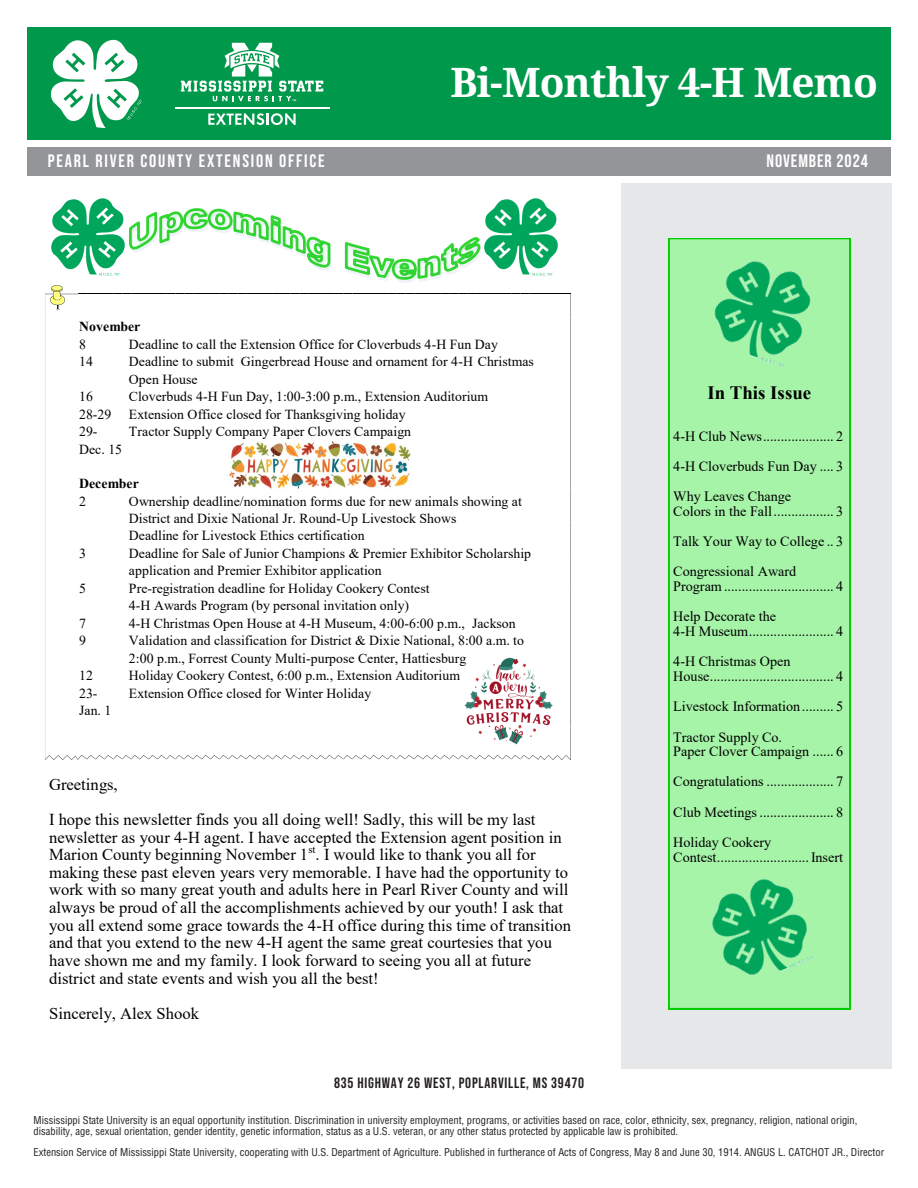
<style>
.page{position:relative;width:918px;height:1188px;background:#fff}
.page>*{position:absolute;margin:0;border:0;box-sizing:border-box;transform-origin:0 0}
.t1{font:52.2px "Droid Serif";color:#fff}
.t2{font:700 40.5px "Droid Serif";letter-spacing:-.02em;color:#fff}
.t3{font:700 18.9px "Times New Roman";color:#000}
.t4{font:18px "Bebas Neue";letter-spacing:.1em;color:#fff}
.t5{font:18px "Bebas Neue";letter-spacing:.05em;color:#fff}
.t6{font:16.65px/17.5px "Times New Roman";color:#000}
.t7{font:15px "Bebas Neue";letter-spacing:.05em;color:#231f20}
.t8{font:14.25px/30px "Times New Roman";color:#000;text-align:justify}
.t9{font:13.8px/17.4px "Times New Roman";color:#000}
.t10{font:700 13.8px "Times New Roman";color:#000}
.t11{font:condensed 10.5px/10.5px "Helvetica LT Std";color:#231f20}
</style>
<div class="page">
<div style="left:27px;top:147px;width:864px;height:28px;background:#939598"></div>
<div style="left:621px;top:183px;width:270px;height:886px;background:#e6e7e9"></div>
<div style="left:27px;top:28px;width:864px;height:112px;background:#00994c"></div>
<svg style="left:50px;top:40px;width:280px;height:88px"></svg>
<svg style="left:45px;top:208px;width:526px;height:552px"></svg>
<img style="left:481px;top:198px;width:80px;height:82px">
<img style="left:49px;top:198px;width:79px;height:82px">
<img style="left:219px;top:441px;width:201px;height:50px">
<img style="left:461px;top:652px;width:98px;height:98px">
<div style="left:669px;top:238px;width:181px;height:771px;background:#a6f4a8"></div>
<img style="left:699px;top:248px;width:125px;height:130px">
<img style="left:698px;top:865px;width:128px;height:132px">
<p class="t1" style="left:585px;top:45px;width:271px">Newsletter</p>
<h2 class="t2" style="left:450px;top:60px;width:429px">Bi-Monthly 4-H Memo</h2>
<h3 class="t4" style="left:48px;top:151px;width:279px">PEARL RIVER COUNTY EXTENSION OFFICE</h3>
<h3 class="t5" style="left:766px;top:151px;width:103px">NOVEMBER 2024</h3>
<p class="t10" style="left:79px;top:319px;width:63px">November</p>
<p class="t9" style="left:79px;top:336px;width:8px">8</p>
<p class="t9" style="left:129px;top:336px;width:371px">Deadline to call the Extension Office for Cloverbuds 4-H Fun Day</p>
<p class="t9" style="left:79px;top:353px;width:15px">14</p>
<p class="t9" style="left:129px;top:353px;width:406px">Deadline to submit Gingerbread House and ornament for 4-H Christmas<br>Open House</p>
<p class="t9" style="left:79px;top:388px;width:15px">16</p>
<p class="t9" style="left:129px;top:388px;width:361px">Cloverbuds 4-H Fun Day, 1:00-3:00 p.m., Extension Auditorium</p>
<p class="t9" style="left:79px;top:405px;width:34px">28-29</p>
<p class="t9" style="left:129px;top:405px;width:278px">Extension Office closed for Thanksgiving holiday</p>
<p class="t9" style="left:79px;top:423px;width:20px">29-</p>
<p class="t9" style="left:129px;top:423px;width:284px">Tractor Supply Company Paper Clovers Campaign</p>
<p class="t9" style="left:79px;top:440px;width:45px">Dec. 15</p>
<p class="t10" style="left:79px;top:476px;width:61px">December</p>
<p class="t9" style="left:79px;top:492px;width:8px">2</p>
<p class="t9" style="left:129px;top:492px;width:394px">Ownership deadline/nomination forms due for new animals showing at<br>District and Dixie National Jr. Round-Up Livestock Shows<br>Deadline for Livestock Ethics certification</p>
<p class="t9" style="left:79px;top:545px;width:8px">3</p>
<p class="t9" style="left:129px;top:544px;width:404px">Deadline for Sale of Junior Champions &amp; Premier Exhibitor Scholarship application and Premier Exhibitor application</p>
<p class="t9" style="left:79px;top:579px;width:8px">5</p>
<p class="t9" style="left:129px;top:579px;width:302px">Pre-registration deadline for Holiday Cookery Contest<br>4-H Awards Program (by personal invitation only)</p>
<p class="t9" style="left:79px;top:614px;width:8px">7</p>
<p class="t9" style="left:129px;top:614px;width:388px">4-H Christmas Open House at 4-H Museum, 4:00-6:00 p.m., Jackson</p>
<p class="t9" style="left:79px;top:632px;width:8px">9</p>
<p class="t9" style="left:129px;top:632px;width:397px">Validation and classification for District &amp; Dixie National, 8:00 a.m. to<br>2:00 p.m., Forrest County Multi-purpose Center, Hattiesburg</p>
<p class="t9" style="left:79px;top:667px;width:15px">12</p>
<p class="t9" style="left:129px;top:667px;width:333px">Holiday Cookery Contest, 6:00 p.m., Extension Auditorium</p>
<p class="t9" style="left:79px;top:684px;width:20px">23-</p>
<p class="t9" style="left:129px;top:684px;width:244px">Extension Office closed for Winter Holiday</p>
<p class="t9" style="left:79px;top:702px;width:34px">Jan. 1</p>
<p class="t6" style="left:49px;top:767px;width:488px;line-height:35.2px">Greetings,<br>I hope this newsletter finds you all doing well! Sadly, this will be my last</p>
<p class="t6" style="left:49px;top:828px;width:523px">newsletter as your 4-H agent. I have accepted the Extension agent position in Marion County beginning November 1<sup>st</sup>. I would like to thank you all for making these past eleven years very memorable. I have had the opportunity to work with so many great youth and adults here in Pearl River County and will always be proud of all the accomplishments achieved by our youth! I ask that you all extend some grace towards the 4-H office during this time of transition and that you extend to the new 4-H agent the same great courtesies that you have shown me and my family. I look forward to seeing you all at future district and state events and wish you all the best!</p>
<p class="t6" style="left:49px;top:1004px;width:151px">Sincerely, Alex Shook</p>
<p class="t7" style="left:334px;top:1074px;width:252px">835 HIGHWAY 26 WEST, POPLARVILLE, MS 39470</p>
<h3 class="t3" style="left:708px;top:382px;width:105px">In This Issue</h3>
<p class="t8" style="left:673px;top:421px;width:172px">4-H Club News.................... 2<br>4-H Cloverbuds Fun Day .... 3<br>Why Leaves Change</p>
<p class="t8" style="left:673px;top:496px;width:172px">Colors in the Fall................. 3<br>Talk Your Way to College .. 3<br>Congressional Award</p>
<p class="t8" style="left:673px;top:571px;width:172px">Program............................... 4<br>Help Decorate the</p>
<p class="t8" style="left:673px;top:617px;width:172px">4-H Museum........................ 4<br>4-H Christmas Open</p>
<p class="t8" style="left:673px;top:662px;width:172px">House................................... 4<br>Livestock Information ......... 5<br>Tractor Supply Co.</p>
<p class="t8" style="left:673px;top:737px;width:172px">Paper Clover Campaign ...... 6<br>Congratulations ................... 7<br>Club Meetings ..................... 8<br>Holiday Cookery</p>
<p class="t8" style="left:673px;top:842px;width:171px">Contest..........................Insert</p>
<p class="t11" style="left:34px;top:1115px;width:825px">Mississippi State University is an equal opportunity institution. Discrimination in university employment, programs, or activities based on race, color, ethnicity, sex, pregnancy, religion, national origin, disability, age, sexual orientation, gender identity, genetic information, status as a U.S. veteran, or any other status protected by applicable law is prohibited.</p>
<p class="t11" style="left:34px;top:1147px;width:852px">Extension Service of Mississippi State University, cooperating with U.S. Department of Agriculture. Published in furtherance of Acts of Congress, May 8 and June 30, 1914. ANGUS L. CATCHOT JR., Director</p>
</div>
